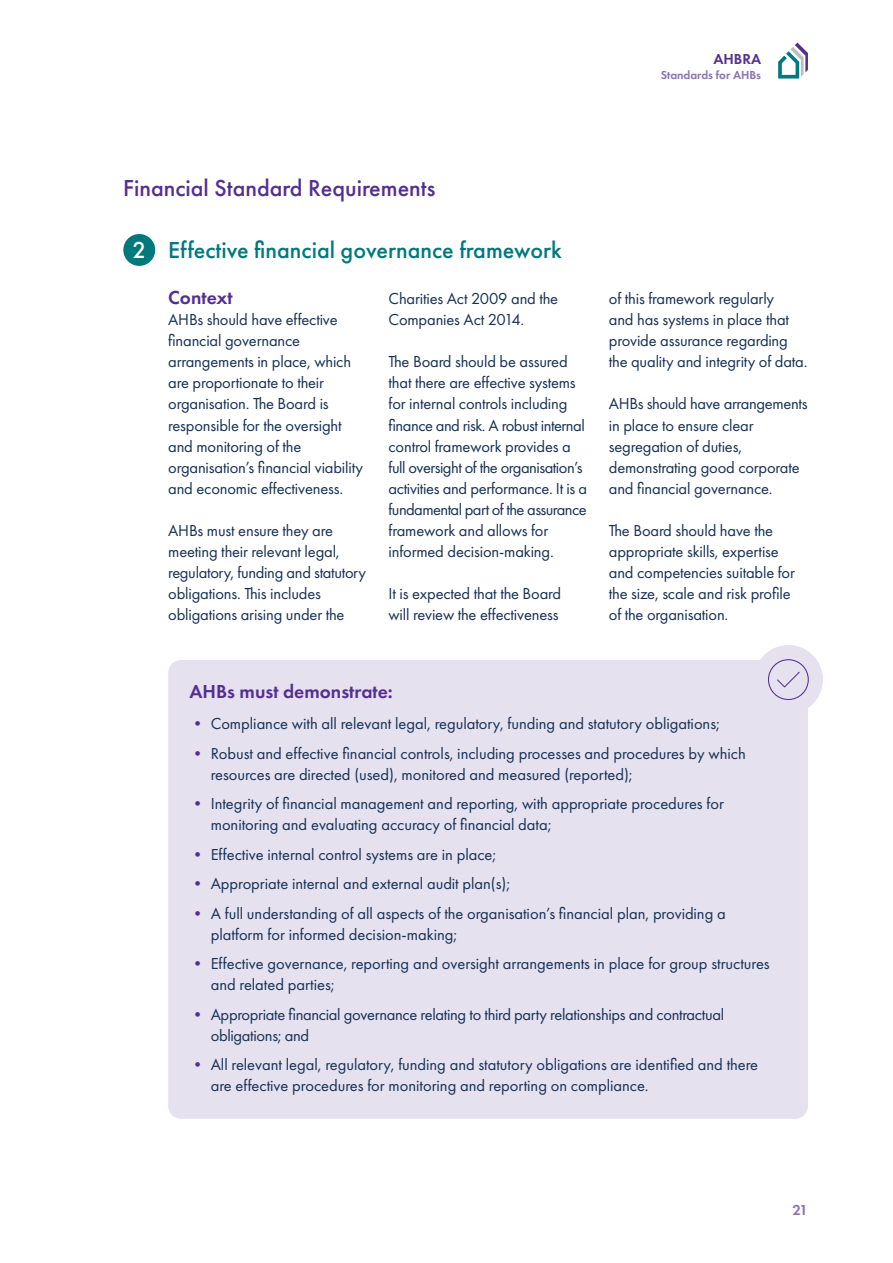
<style>
.page{position:relative;width:893px;height:1263px;background:#fff}
.page>*{position:absolute;margin:0;border:0;box-sizing:border-box;transform-origin:0 0}
.t1{font:500 24px "Futura PT";color:#00787c}
.t2{font:500 24px "Futura PT";color:#542e91}
.t3{font:600 19.5px "Futura PT";color:#542e91}
.t4{font:16.5px/21px "Futura PT";letter-spacing:-.01em;color:#153054}
.t5{font:600 15px "Futura PT";color:#542e91}
.t6{font:600 15px "Futura PT";color:#8a72b3}
.t7{font:600 12px "Futura PT";color:#8a72b3}
.s1{color:#fff}
.s2{color:#542e91}
</style>
<div class="page">
<svg style="left:778px;top:43px;width:30px;height:36px"></svg>
<div style="left:123px;top:234px;width:32px;height:32px;background:#00787c;border-radius:50%"></div>
<div style="left:168px;top:660px;width:640px;height:459px;background:#e5e1ef;border-radius:13px"></div>
<div style="left:754px;top:645px;width:69px;height:69px;background:#e5e1ef;border-radius:50%"></div>
<div style="left:768px;top:659px;width:41px;height:41px;border:1px solid #542e91;border-radius:50%"></div>
<svg style="left:777px;top:671px;width:23px;height:17px"></svg>
<p class="t5" style="left:713px;top:49px;width:49px">AHBRA</p>
<p class="t7" style="left:661px;top:67px;width:102px">Standards for AHBs</p>
<h1 class="t2" style="left:123px;top:174px;width:314px">Financial Standard Requirements</h1>
<h1 class="t1" style="left:132px;top:235px;width:431px"><span class="s1">2</span> Effective financial governance framework</h1>
<p class="t3" style="left:168px;top:286px;width:66px">Context</p>
<p class="t4" style="left:168px;top:309px;width:196px">AHBs should have effective financial governance arrangements in place, which are proportionate to their organisation. The Board is responsible for the oversight and monitoring of the organisation’s financial viability and economic effectiveness.</p>
<p class="t4" style="left:168px;top:519px;width:199px">AHBs must ensure they are meeting their relevant legal, regulatory, funding and statutory obligations. This includes obligations arising under the</p>
<p class="t4" style="left:389px;top:288px;width:171px">Charities Act 2009 and the<br>Companies Act 2014.</p>
<p class="t4" style="left:389px;top:351px;width:200px">The Board should be assured that there are effective systems for internal controls including finance and risk. A robust internal control framework provides a full oversight of the organisation’s activities and performance. It is a fundamental part of the assurance framework and allows for informed decision-making.</p>
<p class="t4" style="left:389px;top:582px;width:174px">It is expected that the Board will review the effectiveness</p>
<p class="t4" style="left:609px;top:288px;width:200px">of this framework regularly<br>and has systems in place that provide assurance regarding the quality and integrity of data.</p>
<p class="t4" style="left:609px;top:393px;width:200px">AHBs should have arrangements in place to ensure clear segregation of duties, demonstrating good corporate and financial governance.</p>
<p class="t4" style="left:609px;top:519px;width:188px">The Board should have the appropriate skills, expertise and competencies suitable for the size, scale and risk profile of the organisation.</p>
<p class="t3" style="left:189px;top:679px;width:205px">AHBs must demonstrate:</p>
<p class="t4" style="left:189px;top:713px;width:532px"><span class="s2">•</span> Compliance with all relevant legal, regulatory, funding and statutory obligations;</p>
<p class="t4" style="left:211px;top:743px;width:537px;text-indent:-21px"><span class="s2">•</span> Robust and effective financial controls, including processes and procedures by which resources are directed (used), monitored and measured (reported);</p>
<p class="t4" style="left:211px;top:793px;width:515px;text-indent:-21px"><span class="s2">•</span> Integrity of financial management and reporting, with appropriate procedures for monitoring and evaluating accuracy of financial data;</p>
<p class="t4" style="left:189px;top:844px;width:308px"><span class="s2">•</span> Effective internal control systems are in place;</p>
<p class="t4" style="left:189px;top:873px;width:322px"><span class="s2">•</span> Appropriate internal and external audit plan(s);</p>
<p class="t4" style="left:211px;top:903px;width:517px;text-indent:-21px"><span class="s2">•</span> A full understanding of all aspects of the organisation’s financial plan, providing a platform for informed decision-making;</p>
<p class="t4" style="left:211px;top:953px;width:560px;text-indent:-21px"><span class="s2">•</span> Effective governance, reporting and oversight arrangements in place for group structures and related parties;</p>
<p class="t4" style="left:211px;top:1004px;width:515px;text-indent:-21px"><span class="s2">•</span> Appropriate financial governance relating to third party relationships and contractual obligations; and</p>
<p class="t4" style="left:211px;top:1054px;width:549px;text-indent:-21px"><span class="s2">•</span> All relevant legal, regulatory, funding and statutory obligations are identified and there are effective procedures for monitoring and reporting on compliance.</p>
<p class="t6" style="left:792px;top:1200px;width:17px">21</p>
</div>
